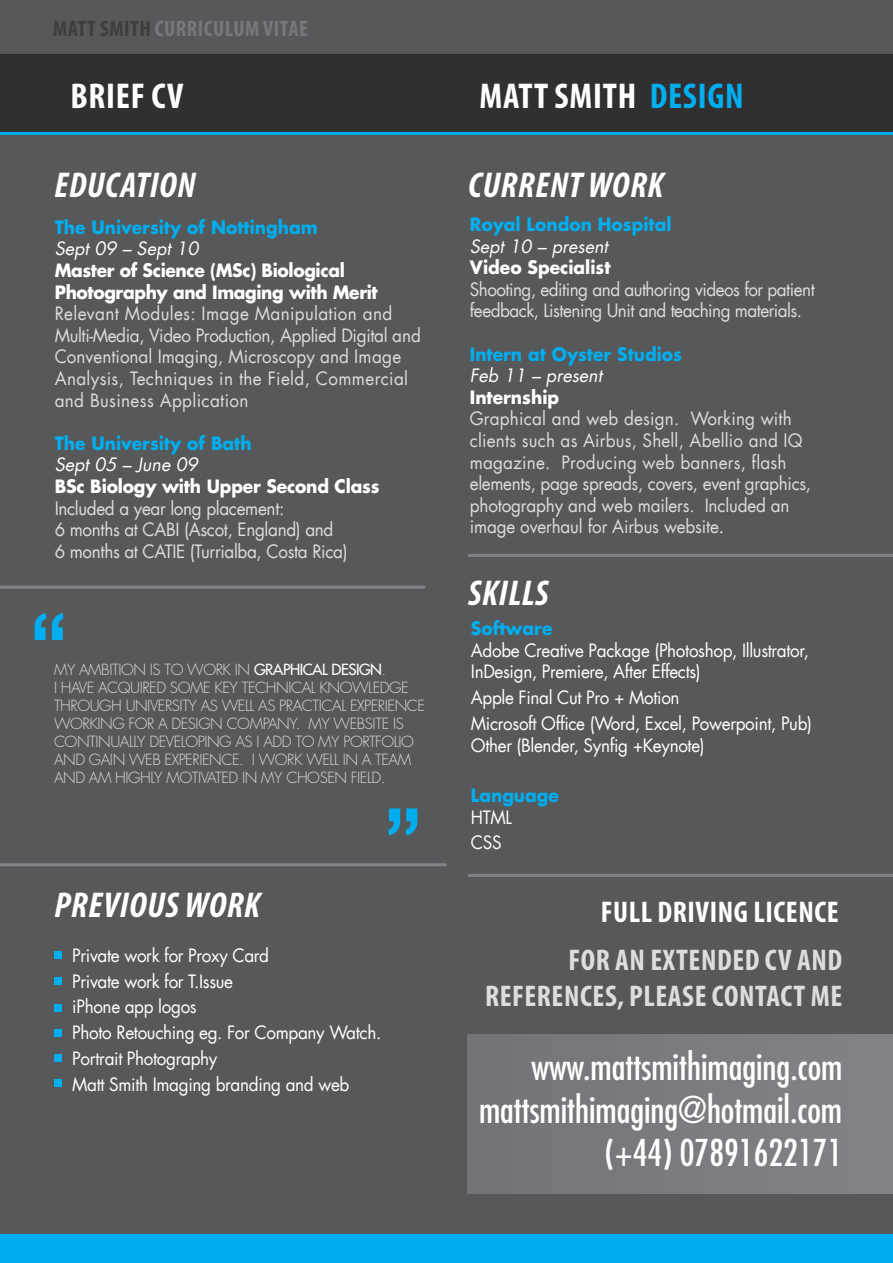
<style>
.page{position:relative;width:893px;height:1263px;background:#57585a}
.page>*{position:absolute;margin:0;border:0;box-sizing:border-box;transform-origin:0 0}
.t1{font:condensed 36px/43.2px "Futura";color:#fff;text-align:right}
.t2{font:italic 700 condensed 36px "Myriad Pro";letter-spacing:.02em;color:#fff}
.t3{font:700 condensed 36px "Myriad Pro";letter-spacing:.02em;color:#fff}
.t4{font:700 condensed 30px/36px "Myriad Pro";letter-spacing:.02em;color:#dcdddf;text-align:right}
.t5{font:700 condensed 30px "Myriad Pro";letter-spacing:.02em;color:#fff}
.t6{font:700 condensed 22.5px "Myriad Pro";letter-spacing:.02em;color:#76787b}
.t7{font:18px/25.8px "Futura LT";letter-spacing:-.02em;color:#fff;scale:.95 1}
.t8{font:18px/21.6px "Futura LT";letter-spacing:-.01em;color:#dcdddf;scale:.95 1}
.t9{font:18px/21.6px "Futura LT";letter-spacing:.02em;color:#dcdddf;scale:.95 1}
.t10{font:700 18px "Futura LT";color:#00aeef;scale:.95 1}
.t11{font:700 18px/21.6px "Futura LT";letter-spacing:-.02em;color:#fff;scale:.95 1}
.t12{font:18px/21.6px "Futura LT";letter-spacing:-.03em;color:#dcdddf;scale:.95 1}
.t13{font:italic 18px "Futura LT";color:#fff}
.t14{font:700 18px "Futura LT";color:#fff;scale:.95 1}
.t15{font:300 15px/18px "Futura";letter-spacing:-.03em;color:#dcdddf}
.s1{color:#3e3e3f}
.s2{color:#00aeef}
.s3{font-weight:400;color:#fff}
.s4{color:#fff}
</style>
<div class="page">
<div style="left:468px;top:1034px;width:425px;height:159px;background:#797b7e"></div>
<hr style="left:0;top:586px;width:425px;height:3px;background:#808285">
<hr style="left:468px;top:874px;width:425px;height:3px;background:#808285">
<hr style="left:468px;top:554px;width:425px;height:3px;background:#808285">
<hr style="left:0;top:863px;width:446px;height:3px;background:#808285">
<div style="left:54px;top:951px;width:8px;height:8px;background:#00aeef"></div>
<div style="left:54px;top:977px;width:8px;height:7px;background:#00aeef"></div>
<div style="left:54px;top:1004px;width:8px;height:8px;background:#00aeef"></div>
<div style="left:54px;top:1029px;width:8px;height:8px;background:#00aeef"></div>
<div style="left:54px;top:1054px;width:8px;height:8px;background:#00aeef"></div>
<div style="left:54px;top:1079px;width:8px;height:8px;background:#00aeef"></div>
<svg style="left:35px;top:613px;width:11px;height:27px"></svg>
<svg style="left:52px;top:613px;width:12px;height:27px"></svg>
<svg style="left:388px;top:808px;width:29px;height:27px"></svg>
<div style="left:0;top:54px;width:893px;height:78px;background:#312f30"></div>
<hr style="left:0;top:132px;width:893px;height:3px;background:#00aeef">
<div style="left:0;top:1235px;width:893px;height:28px;background:#00aeef"></div>
<p class="t6" style="left:53px;top:14px;width:256px"><span class="s1">MATT SMITH</span> CURRICULUM VITAE</p>
<h1 class="t3" style="left:71px;top:73px;width:114px">BRIEF CV</h1>
<h1 class="t3" style="left:480px;top:74px;width:266px">MATT SMITH <span class="s2">DESIGN</span></h1>
<h1 class="t2" style="left:54px;top:163px;width:143px">EDUCATION</h1>
<p class="t10" style="left:55px;top:215px;width:278px">The University of Nottingham</p>
<p class="t13" style="left:55px;top:237px;width:145px">Sept 09 – Sept 10</p>
<p class="t11" style="left:55px;top:259px;width:342px">Master of Science (MSc) Biological<br>Photography and Imaging with Merit</p>
<p class="t9" style="left:55px;top:303px;width:387px">Relevant Modules: Image Manipulation and Multi-Media, Video Production, Applied Digital and Conventional Imaging, Microscopy and Image Analysis, Techniques in the Field, Commercial and Business Application</p>
<p class="t10" style="left:55px;top:431px;width:209px">The University of Bath</p>
<p class="t13" style="left:55px;top:453px;width:145px">Sept 05 – June 09</p>
<p class="t11" style="left:55px;top:475px;width:343px">BSc Biology with Upper Second Class</p>
<p class="t8" style="left:55px;top:497px;width:310px">Included a year long placement:<br>6 months at CABI (Ascot, England) and<br>6 months at CATIE (Turrialba, Costa Rica)</p>
<p class="t15" style="left:54px;top:661px;width:373px">MY AMBITION IS TO WORK IN <span class="s3">GRAPHICAL DESIGN</span>.<br>I HAVE ACQUIRED SOME KEY TECHNICAL KNOWLEDGE THROUGH UNIVERSITY AS WELL AS PRACTICAL EXPERIENCE WORKING FOR A DESIGN COMPANY. MY WEBSITE IS CONTINUALLY DEVELOPING AS I ADD TO MY PORTFOLIO AND GAIN WEB EXPERIENCE. I WORK WELL IN A TEAM AND AM HIGHLY MOTIVATED IN MY CHOSEN FIELD.</p>
<h1 class="t2" style="left:54px;top:883px;width:207px">PREVIOUS WORK</h1>
<p class="t7" style="left:72px;top:942px;width:327px">Private work for Proxy Card<br>Private work for T.Issue<br>iPhone app logos<br>Photo Retouching eg. For Company Watch.<br>Portrait Photography<br>Matt Smith Imaging branding and web</p>
<h1 class="t2" style="left:468px;top:163px;width:197px">CURRENT WORK</h1>
<p class="t10" style="left:470px;top:212px;width:214px">Royal London Hospital</p>
<p class="t13" style="left:470px;top:234px;width:140px">Sept 10 – present</p>
<p class="t14" style="left:470px;top:255px;width:150px">Video Specialist</p>
<p class="t12" style="left:470px;top:279px;width:365px">Shooting, editing and authoring videos for patient feedback, Listening Unit and teaching materials.</p>
<p class="t10" style="left:470px;top:342px;width:225px">Intern at Oyster Studios</p>
<p class="t13" style="left:470px;top:364px;width:134px">Feb 11 – present</p>
<p class="t14" style="left:470px;top:385px;width:96px">Internship</p>
<p class="t8" style="left:470px;top:408px;width:361px">Graphical and web design. Working with clients such as Airbus, Shell, Abellio and IQ magazine. Producing web banners, flash elements, page spreads, covers, event graphics, photography and web mailers. Included an image overhaul for Airbus website<span class="s4">.</span></p>
<h1 class="t2" style="left:468px;top:571px;width:82px">SKILLS</h1>
<p class="t10" style="left:471px;top:616px;width:87px">Software</p>
<p class="t7" style="left:471px;top:639px;width:357px;line-height:21.6px">Adobe Creative Package (Photoshop, Illustrator,<br>InDesign, Premiere, After Effects)</p>
<p class="t7" style="left:471px;top:685px;width:361px">Apple Final Cut Pro + Motion<br>Microsoft Office (Word, Excel, Powerpoint, Pub)</p>
<p class="t7" style="left:471px;top:732px;width:248px">Other (Blender, Synfig +Keynote)</p>
<p class="t10" style="left:471px;top:783px;width:94px">Language</p>
<p class="t7" style="left:471px;top:804px;width:45px;line-height:25.2px">HTML<br>CSS</p>
<h2 class="t5" style="left:601px;top:893px;width:239px">FULL DRIVING LICENCE</h2>
<h2 class="t4" style="left:485px;top:941px;width:359px">FOR AN EXTENDED CV AND<br>REFERENCES, PLEASE CONTACT ME</h2>
<h1 class="t1" style="left:479px;top:1044px;width:365px">www.mattsmithimaging.com mattsmithimaging@hotmail.com (+44) 07891622171</h1>
</div>
